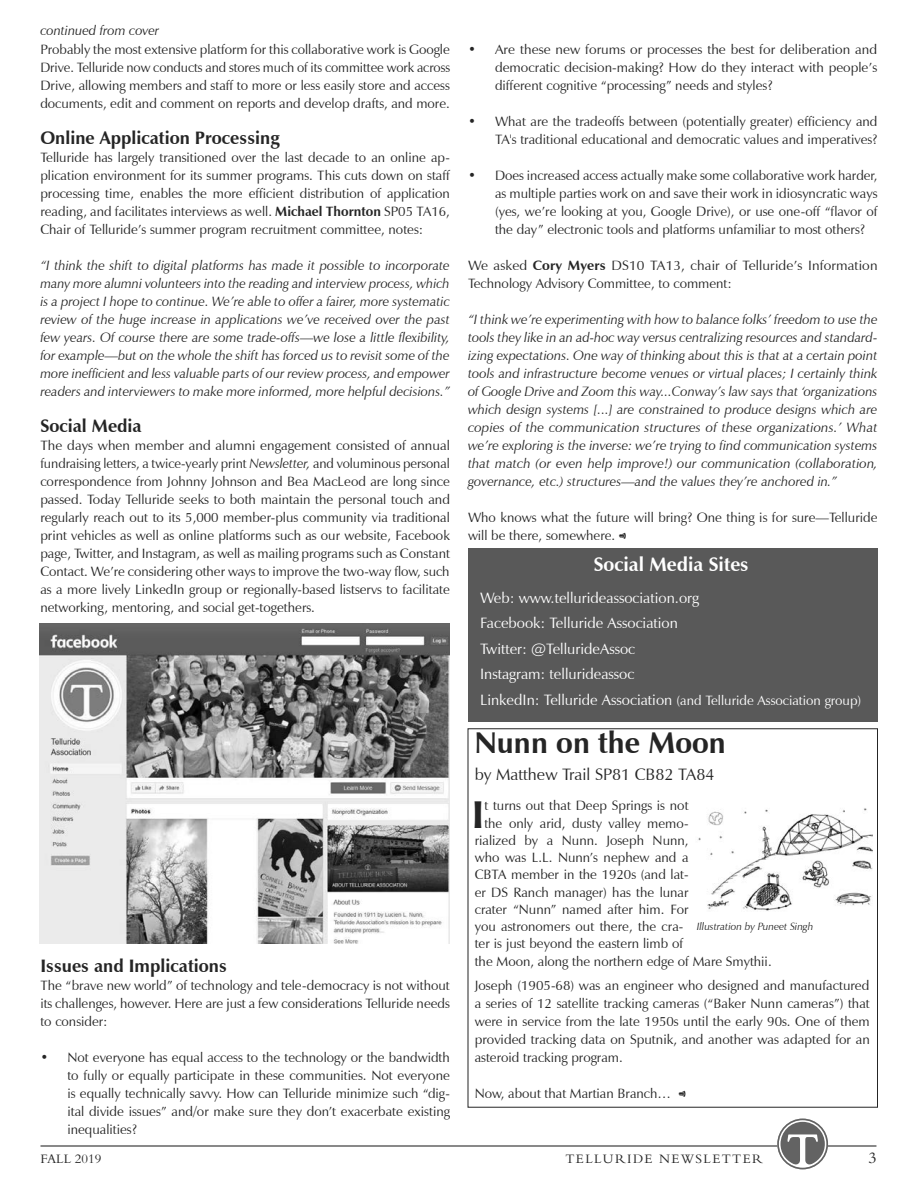
<style>
.page{position:relative;width:918px;height:1188px;background:#fff}
.page>*{position:absolute;margin:0;border:0;box-sizing:border-box;transform-origin:0 0}
.t1{font:700 38.7px "Zapf Humanist 601 BT";color:#252525}
.t2{font:700 30px "Zapf Humanist 601 BT";color:#252525}
.t3{font:700 19.5px "Zapf Humanist 601 BT";color:#fff}
.t4{font:700 18px "Zapf Humanist 601 BT";color:#252525}
.t5{font:16.5px "Zapf Humanist 601 BT";color:#252525}
.t6{font:16.5px "Bembo Std";color:#252525}
.t7{font:15px/25.5px "Zapf Humanist 601 BT";color:#fff}
.t8{font:13.5px/18px "Zapf Humanist 601 BT";color:#252525;text-align:justify}
.t9{font:italic 13.5px/18px "Zapf Humanist 601 BT";color:#252525;text-align:justify}
.t10{font:13.5px "Zapf Humanist 601 BT";color:#fff}
.t11{font:13.5px "Bembo Std";letter-spacing:.1em;color:#252525}
.t12{font:13.5px "Bembo Std";color:#252525}
.t13{font:italic 10.5px "Zapf Humanist 601 BT";letter-spacing:-.005em;color:#252525}
.s1{font-weight:700}
.s2{font-style:italic}
.s3{color:#010101}
.s4{font-size:15px}
</style>
<div class="page">
<hr style="left:40px;top:1145px;width:836px;height:2px;background:#636363">
<svg style="left:778px;top:1121px;width:49px;height:49px"></svg>
<div style="left:777px;top:1119px;width:51px;height:50px;border:2px solid #636363;border-radius:50%"></div>
<svg style="left:781px;top:1122px;width:44px;height:43px"></svg>
<div style="left:468px;top:728px;width:410px;height:380px;border:1px solid #252525"></div>
<img style="left:40px;top:624px;width:410px;height:319px">
<div style="left:468px;top:548px;width:410px;height:174px;background:#595959"></div>
<img style="left:698px;top:808px;width:175px;height:103px">
<p class="t9" style="left:40px;top:21px;width:120px">continued from cover</p>
<p class="t8" style="left:40px;top:40px;width:411px">Probably the most extensive platform for this collaborative work is Google Drive. Telluride now conducts and stores much of its committee work across Drive, allowing members and staff to more or less easily store and access documents, edit and comment on reports and develop drafts, and more.</p>
<h3 class="t4" style="left:40px;top:127px;width:241px">Online Application Processing</h3>
<p class="t8" style="left:40px;top:148px;width:411px">Telluride has largely transitioned over the last decade to an online ap&shy;plication environment for its summer programs. This cuts down on staff processing time, enables the more efficient distribution of application reading, and facilitates interviews as well. <span class="s1">Michael Thornton</span> SP05 TA16, Chair of Telluride’s summer program recruitment committee, notes:</p>
<p class="t9" style="left:40px;top:256px;width:411px">“I think the shift to digital platforms has made it possible to incorporate many more alumni volunteers into the reading and interview process, which is a project I hope to continue. We’re able to offer a fairer, more systematic review of the huge increase in applications we’ve received over the past few years. Of course there are some trade-offs—we lose a little flexibility, for example—but on the whole the shift has forced us to revisit some of the more inefficient and less valuable parts of our review process, and empower readers and interviewers to make more informed, more helpful decisions.”</p>
<h3 class="t4" style="left:40px;top:415px;width:103px">Social Media</h3>
<p class="t8" style="left:40px;top:436px;width:411px">The days when member and alumni engagement consisted of annual fundraising letters, a twice-yearly print <span class="s2">Newsletter,</span> and voluminous personal correspondence from Johnny Johnson and Bea MacLeod are long since passed. Today Telluride seeks to both maintain the personal touch and regularly reach out to its 5,000 member-plus community via traditional print vehicles as well as online platforms such as our website, Facebook page, Twitter, and Instagram, as well as mailing programs such as Constant Contact. We’re considering other ways to improve the two-way flow, such as a more lively LinkedIn group or regionally-based listservs to facilitate networking, mentoring, and social get-togethers.</p>
<h3 class="t4" style="left:40px;top:955px;width:188px">Issues and Implications</h3>
<p class="t8" style="left:40px;top:976px;width:411px">The “brave new world” of technology and tele-democracy is not without its challenges, however. Here are just a few considerations Telluride needs to consider:</p>
<p class="t8" style="left:67px;top:1048px;width:384px;text-indent:-27px">• Not everyone has equal access to the technology or the bandwidth to fully or equally participate in these communities. Not everyone is equally technically savvy. How can Telluride minimize such “dig&shy;ital divide issues” and/or make sure they don’t exacerbate existing inequalities?</p>
<p class="t8" style="left:495px;top:40px;width:384px;text-indent:-27px">• Are these new forums or processes the best for deliberation and democratic decision-making? How do they interact with people’s different cognitive “processing” needs and styles?</p>
<p class="t8" style="left:468px;top:112px;width:411px;text-align:right">• What are the tradeoffs between (potentially greater) efficiency and<br>TA's traditional educational and democratic values and imperatives?</p>
<p class="t8" style="left:495px;top:166px;width:384px;text-indent:-27px">• Does increased access actually make some collaborative work harder, as multiple parties work on and save their work in idiosyncratic ways (yes, we’re looking at you, Google Drive), or use one-off “flavor of the day” electronic tools and platforms unfamiliar to most others?</p>
<p class="t8" style="left:468px;top:256px;width:411px">We asked <span class="s1">Cory Myers</span> DS10 TA13, chair of Telluride’s Information<br>Technology Advisory Committee, to comment:</p>
<p class="t9" style="left:468px;top:310px;width:411px">“I think we’re experimenting with how to balance folks’ freedom to use the tools they like in an ad-hoc way versus centralizing resources and standard&shy;izing expectations. One way of thinking about this is that at a certain point tools and infrastructure become venues or virtual places; I certainly think of Google Drive and Zoom this way...Conway’s law says that ‘organizations which design systems [...] are constrained to produce designs which are copies of the communication structures of these organizations.’ What we’re exploring is the inverse: we’re trying to find communication systems that match (or even help improve!) our communication (collaboration, governance, etc.) structures—and the values they’re anchored in.”</p>
<p class="t8" style="left:468px;top:508px;width:411px">Who knows what the future will bring? One thing is for sure—Telluride will be there, somewhere. <span class="s3">•</span></p>
<h3 class="t3" style="left:594px;top:552px;width:157px">Social Media Sites</h3>
<p class="t7" style="left:480px;top:585px;width:220px">Web: www.tellurideassociation.org<br>Facebook: Telluride Association<br>Twitter: @TellurideAssoc<br>Instagram: tellurideassoc</p>
<p class="t10" style="left:480px;top:692px;width:383px"><span class="s4">LinkedIn: Telluride Association</span> (and Telluride Association group)</p>
<h2 class="t2" style="left:475px;top:725px;width:253px">Nunn on the Moon</h2>
<p class="t5" style="left:475px;top:764px;width:241px">by Matthew Trail SP81 CB82 TA84</p>
<h1 class="t1" style="left:472px;top:790px;width:14px">I</h1>
<p class="t8" style="left:484px;top:797px;width:206px">t turns out that Deep Springs is not</p>
<p class="t8" style="left:484px;top:814px;width:206px">the only arid, dusty valley memo-</p>
<p class="t8" style="left:475px;top:831px;width:215px">rialized by a Nunn. Joseph Nunn,</p>
<p class="t8" style="left:475px;top:849px;width:215px">who was L.L. Nunn’s nephew and a</p>
<p class="t8" style="left:475px;top:866px;width:215px">CBTA member in the 1920s (and lat-</p>
<p class="t8" style="left:475px;top:883px;width:215px">er DS Ranch manager) has the lunar</p>
<p class="t8" style="left:475px;top:900px;width:215px">crater “Nunn” named after him. For</p>
<p class="t8" style="left:475px;top:918px;width:210px">you astronomers out there, the cra-</p>
<p class="t8" style="left:475px;top:935px;width:210px">ter is just beyond the eastern limb of</p>
<p class="t8" style="left:475px;top:952px;width:298px">the Moon, along the northern edge of Mare Smythii.</p>
<p class="t8" style="left:475px;top:976px;width:397px">Joseph (1905-68) was an engineer who designed and manufactured a series of 12 satellite tracking cameras (“Baker Nunn cameras”) that were in service from the late 1950s until the early 90s. One of them provided tracking data on Sputnik, and another was adapted for an asteroid tracking program.</p>
<p class="t8" style="left:475px;top:1084px;width:212px">Now, about that Martian Branch… <span class="s3">•</span></p>
<p class="t13" style="left:697px;top:920px;width:118px">Illustration by Puneet Singh</p>
<p class="t12" style="left:40px;top:1151px;width:62px">FALL 2019</p>
<p class="t11" style="left:566px;top:1151px;width:199px">TELLURIDE NEWSLETTER</p>
<p class="t6" style="left:868px;top:1148px;width:10px">3</p>
</div>
